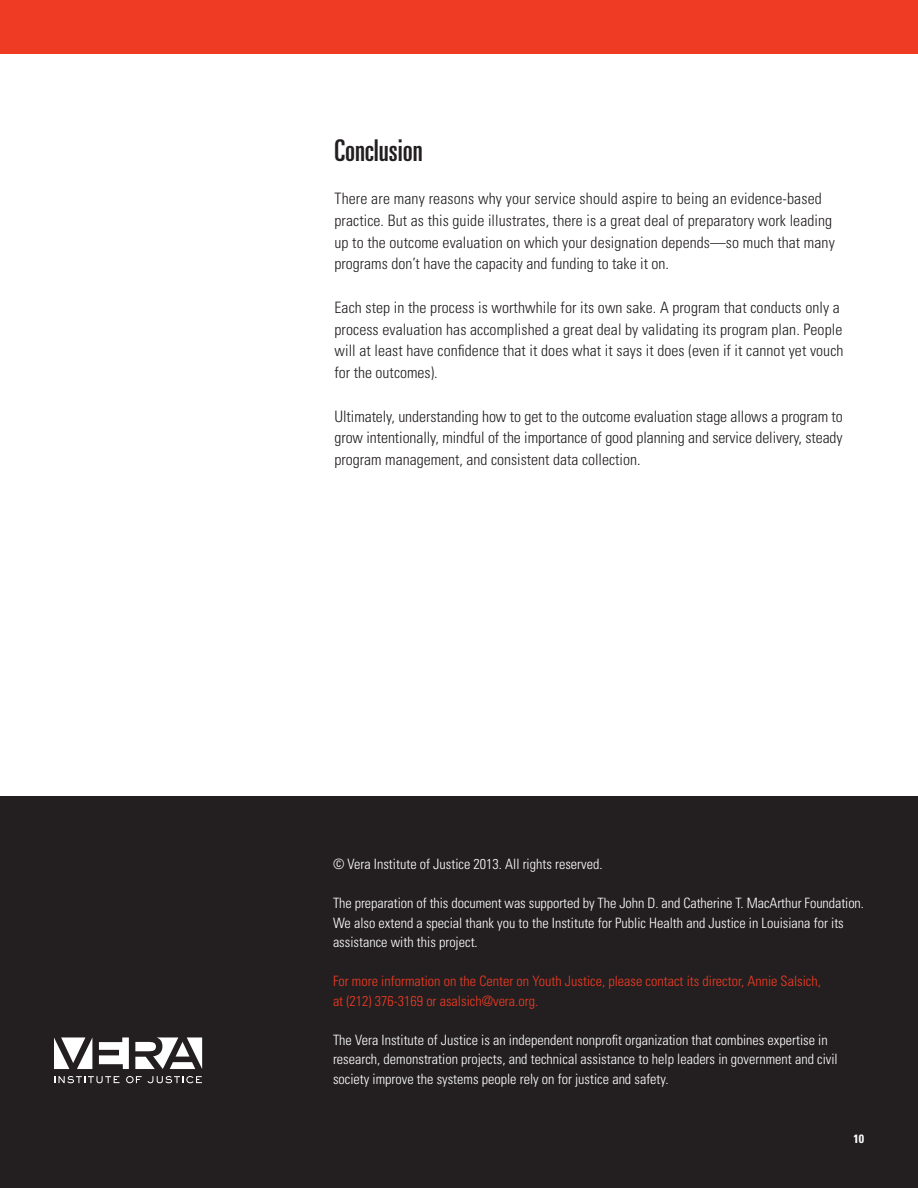
<style>
.page{position:relative;width:918px;height:1188px;background:#fff}
.page>*{position:absolute;margin:0;border:0;box-sizing:border-box;transform-origin:0 0}
.t1{font:ultra-condensed 30px "Univers";color:#231f20}
.t2{font:300 condensed 15.75px/21.8px "Univers";letter-spacing:.005em;color:#231f20}
.t3{font:300 condensed 14.25px/19.5px "Univers";color:#fff}
.t4{font:300 condensed 14.25px/19.5px "Univers";color:#ef3b23}
.t5{font:700 condensed 12px "Univers";color:#fff}
</style>
<div class="page">
<div style="left:0;top:796px;width:918px;height:392px;background:#231f20"></div>
<svg style="left:99px;top:1037px;width:30px;height:32px"></svg>
<svg style="left:54px;top:1037px;width:38px;height:32px"></svg>
<svg style="left:135px;top:1037px;width:67px;height:32px"></svg>
<svg style="left:54px;top:1076px;width:66px;height:7px"></svg>
<svg style="left:126px;top:1076px;width:76px;height:7px"></svg>
<div style="left:0;top:0;width:918px;height:54px;background:#ef3b23"></div>
<p class="t1" style="left:335px;top:133px;width:90px">Conclusion</p>
<p class="t2" style="left:335px;top:187px;width:502px">There are many reasons why your service should aspire to being an evidence-based practice. But as this guide illustrates, there is a great deal of preparatory work leading up to the outcome evaluation on which your designation depends—so much that many programs don’t have the capacity and funding to take it on.</p>
<p class="t2" style="left:335px;top:296px;width:511px">Each step in the process is worthwhile for its own sake. A program that conducts only a process evaluation has accomplished a great deal by validating its program plan. People will at least have confidence that it does what it says it does (even if it cannot yet vouch for the outcomes).</p>
<p class="t2" style="left:335px;top:405px;width:510px;text-align:justify">Ultimately, understanding how to get to the outcome evaluation stage allows a program to grow intentionally, mindful of the importance of good planning and service delivery, steady program management, and consistent data collection.</p>
<p class="t3" style="left:333px;top:854px;width:271px">© Vera Institute of Justice 2013. All rights reserved.</p>
<p class="t3" style="left:333px;top:893px;width:533px">The preparation of this document was supported by The John D. and Catherine T. MacArthur Foundation.</p>
<p class="t3" style="left:333px;top:913px;width:512px">We also extend a special thank you to the Institute for Public Health and Justice in Louisiana for its assistance with this project.</p>
<p class="t4" style="left:333px;top:971px;width:490px">For more information on the Center on Youth Justice, please contact its director, Annie Salsich, at (212) 376-3169 or asalsich@vera.org.</p>
<p class="t3" style="left:333px;top:1030px;width:506px">The Vera Institute of Justice is an independent nonprofit organization that combines expertise in research, demonstration projects, and technical assistance to help leaders in government and civil society improve the systems people rely on for justice and safety.</p>
<p class="t5" style="left:853px;top:1132px;width:12px">10</p>
</div>
